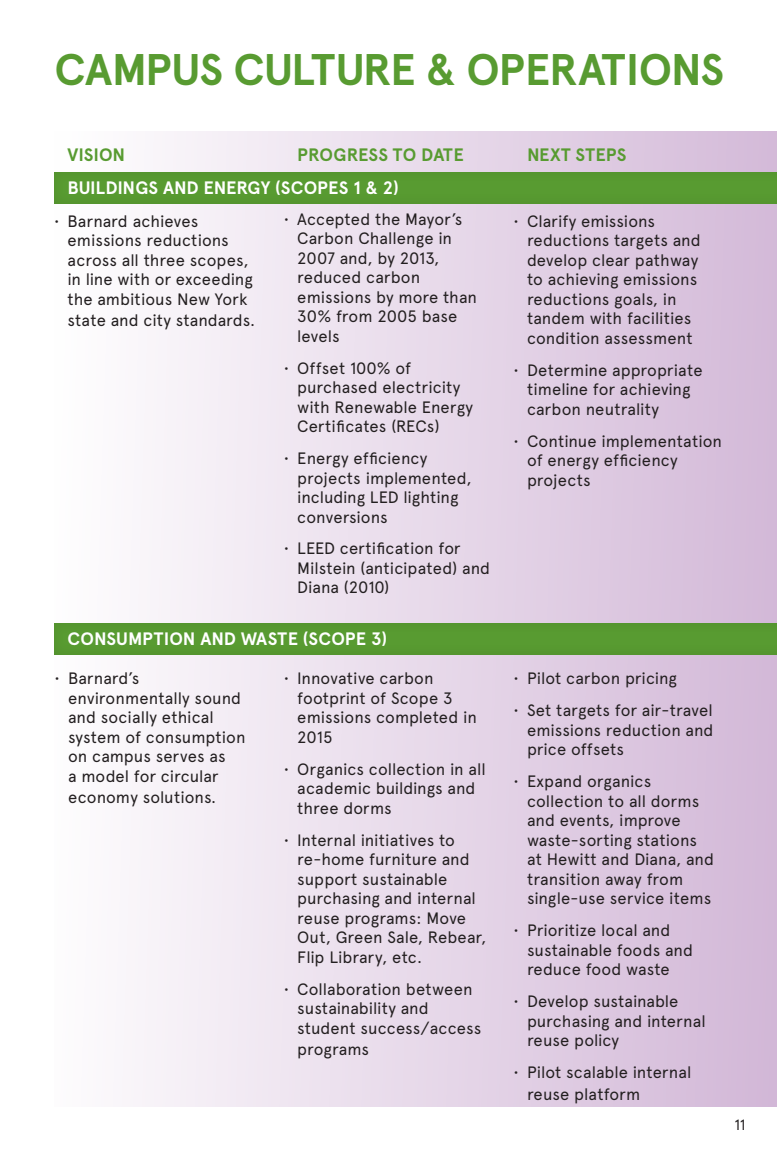
<style>
.page{position:relative;width:777px;height:1161px;background:#fff}
.page>*{position:absolute;margin:0;border:0;box-sizing:border-box;transform-origin:0 0}
._1_Head{font:700 44.25px "Apercu";letter-spacing:-.025em;color:#589b31}
.subhead_upper_and_lo{font:700 18px "Apercu";color:#fff}
.subhead_upper_and_lo-2{font:700 18px "Apercu";letter-spacing:.005em;color:#589b31}
.t1{font:16.5px/19.5px "Apercu";color:#231f20}
.t2{font:15px "Apercu";color:#231f20}
</style>
<div class="page">
<div style="left:54px;top:131px;width:722px;height:976px;background:linear-gradient(to right,#fefefe,#d3b8d8)"></div>
<div style="left:52px;top:170px;width:724px;height:34px;background:#579a30"></div>
<div style="left:53px;top:620px;width:723px;height:35px;background:#231f20;opacity:.1"></div>
<p class="_1_Head" style="left:55px;top:43px;width:671px">CAMPUS CULTURE &amp; OPERATIONS</p>
<p class="subhead_upper_and_lo-2" style="left:68px;top:143px;width:59px">VISION</p>
<p class="subhead_upper_and_lo-2" style="left:297px;top:143px;width:168px">PROGRESS TO DATE</p>
<p class="subhead_upper_and_lo" style="left:68px;top:177px;width:333px">BUILDINGS AND ENERGY (SCOPES 1 &amp; 2)</p>
<p class="t1" style="left:68px;top:211px;width:187px;text-indent:-14px">• Barnard achieves emissions reductions across all three scopes, in line with or exceeding the ambitious New York</p>
<p class="t1" style="left:68px;top:311px;width:189px">state and city standards.</p>
<p class="t1" style="left:297px;top:209px;width:181px;text-indent:-14px">• Accepted the Mayor’s<br>Carbon Challenge in<br>2007 and, by 2013, reduced carbon emissions by more than<br>30% from 2005 base levels</p>
<p class="t1" style="left:297px;top:358px;width:177px;text-indent:-14px">• Offset 100% of purchased electricity with Renewable Energy<br>Certificates (RECs)</p>
<p class="t1" style="left:297px;top:448px;width:176px;text-indent:-14px">• Energy efficiency projects implemented, including LED lighting conversions</p>
<p class="t1" style="left:297px;top:539px;width:194px;text-indent:-14px">• LEED certification for<br>Milstein (anticipated) and<br>Diana (2010)</p>
<p class="subhead_upper_and_lo" style="left:68px;top:628px;width:321px">CONSUMPTION AND WASTE (SCOPE 3)</p>
<p class="t1" style="left:68px;top:669px;width:179px;text-indent:-14px">• Barnard’s environmentally sound and socially ethical system of consumption on campus serves as<br>a model for circular</p>
<p class="t1" style="left:68px;top:788px;width:150px">economy solutions.</p>
<p class="t1" style="left:297px;top:669px;width:181px;text-indent:-14px">• Innovative carbon footprint of Scope 3 emissions completed in<br>2015</p>
<p class="t1" style="left:297px;top:759px;width:190px;text-indent:-14px">• Organics collection in all academic buildings and three dorms</p>
<p class="t1" style="left:297px;top:830px;width:190px;text-indent:-14px">• Internal initiatives to re-home furniture and support sustainable purchasing and internal reuse programs: Move<br>Out, Green Sale, Rebear,<br>Flip Library, etc.</p>
<p class="t1" style="left:297px;top:979px;width:185px;text-indent:-14px">• Collaboration between sustainability and student success/access</p>
<p class="t1" style="left:297px;top:1040px;width:73px">programs</p>
<p class="subhead_upper_and_lo-2" style="left:526px;top:143px;width:101px">NEXT STEPS</p>
<p class="t1" style="left:526px;top:211px;width:175px;text-indent:-14px">• Clarify emissions reductions targets and develop clear pathway to achieving emissions reductions goals, in tandem with facilities condition assessment</p>
<p class="t1" style="left:526px;top:360px;width:177px;text-indent:-14px">• Determine appropriate timeline for achieving carbon neutrality</p>
<p class="t1" style="left:526px;top:431px;width:196px;text-indent:-14px">• Continue implementation of energy efficiency projects</p>
<p class="t1" style="left:513px;top:669px;width:165px">• Pilot carbon pricing</p>
<p class="t1" style="left:526px;top:701px;width:188px;text-align:justify;text-indent:-14px">• Set targets for air-travel emissions reduction and price offsets</p>
<p class="t1" style="left:526px;top:772px;width:188px;text-indent:-14px">• Expand organics collection to all dorms and events, improve waste-sorting stations at Hewitt and Diana, and transition away from single-use service items</p>
<p class="t1" style="left:526px;top:921px;width:167px;text-indent:-14px">• Prioritize local and sustainable foods and reduce food waste</p>
<p class="t1" style="left:526px;top:992px;width:180px;text-indent:-14px">• Develop sustainable purchasing and internal reuse policy</p>
<p class="t1" style="left:526px;top:1061px;width:166px;line-height:21.6px;text-indent:-14px">• Pilot scalable internal reuse platform</p>
<p class="t2" style="left:734px;top:1116px;width:13px">11</p>
</div>
